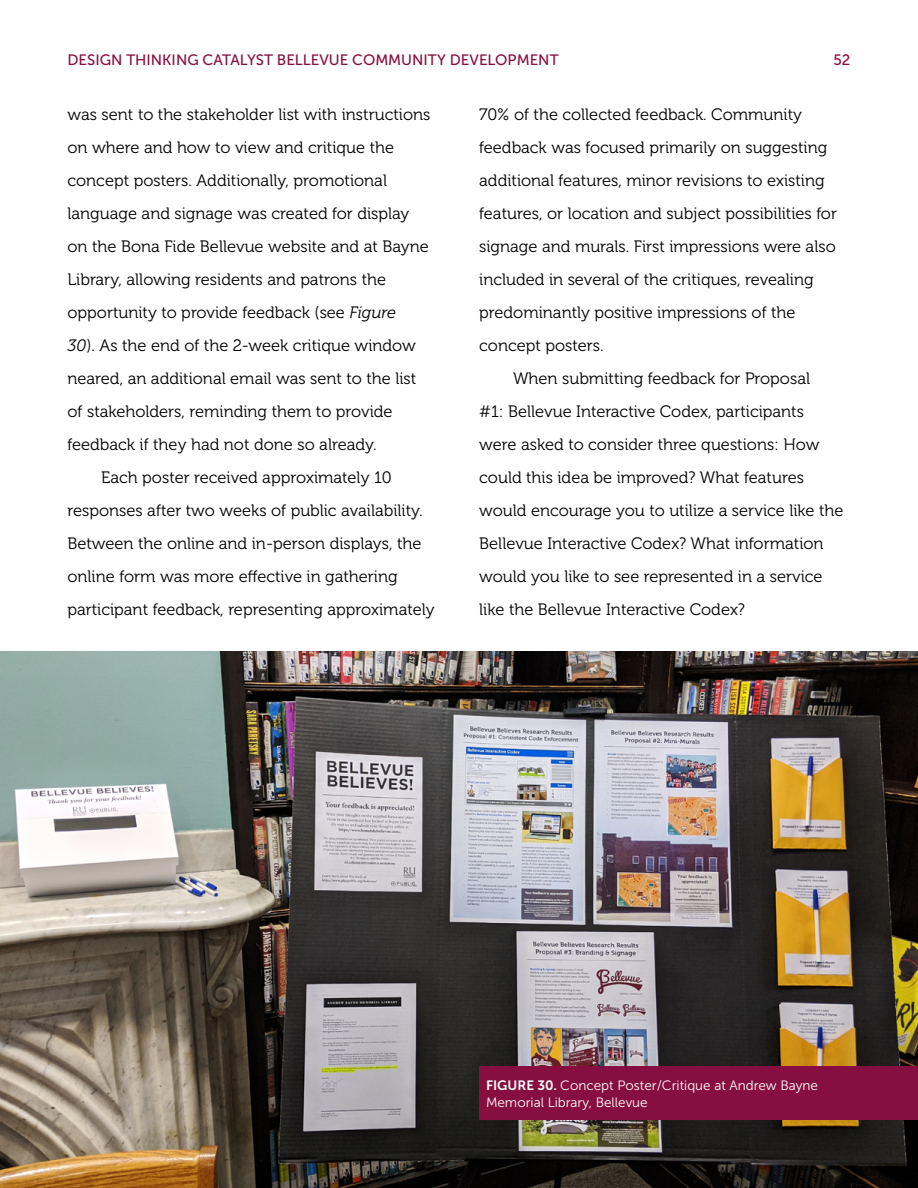
<style>
.page{position:relative;width:918px;height:1188px;background:#fff}
.page>*{position:absolute;margin:0;border:0;box-sizing:border-box;transform-origin:0 0}
.t1{font:16.5px "Museo 300";color:#000}
.t2{font:15px "Museo Sans 500";color:#870e40}
.t3{font:13.5px/16.2px "Museo Sans 300";color:#fff}
.s1{font-style:italic}
.s2{font-family:"Museo Sans 700"}
</style>
<div class="page">
<img style="left:0;top:652px;width:918px;height:536px">
<div style="left:479px;top:1066px;width:439px;height:54px;background:#870e40"></div>
<p class="t2" style="left:68px;top:52px;width:493px">DESIGN THINKING CATALYST BELLEVUE COMMUNITY DEVELOPMENT</p>
<p class="t2" style="left:833px;top:52px;width:19px">52</p>
<p class="t1" style="left:68px;top:106px;width:365px">was sent to the stakeholder list with instructions</p>
<p class="t1" style="left:68px;top:139px;width:328px">on where and how to view and critique the</p>
<p class="t1" style="left:68px;top:172px;width:321px">concept posters. Additionally, promotional</p>
<p class="t1" style="left:68px;top:205px;width:344px">language and signage was created for display</p>
<p class="t1" style="left:68px;top:238px;width:363px">on the Bona Fide Bellevue website and at Bayne</p>
<p class="t1" style="left:68px;top:271px;width:320px">Library, allowing residents and patrons the</p>
<p class="t1" style="left:68px;top:304px;width:330px">opportunity to provide feedback (see <span class="s1">Figure</span></p>
<p class="t1" style="left:68px;top:337px;width:350px"><span class="s1">30</span>). As the end of the 2-week critique window</p>
<p class="t1" style="left:68px;top:370px;width:350px">neared, an additional email was sent to the list</p>
<p class="t1" style="left:68px;top:403px;width:327px">of stakeholders, reminding them to provide</p>
<p class="t1" style="left:68px;top:436px;width:311px">feedback if they had not done so already.</p>
<p class="t1" style="left:101px;top:469px;width:292px">Each poster received approximately 10</p>
<p class="t1" style="left:68px;top:502px;width:357px">responses after two weeks of public availability.</p>
<p class="t1" style="left:68px;top:535px;width:356px">Between the online and in-person displays, the</p>
<p class="t1" style="left:68px;top:568px;width:332px">online form was more effective in gathering</p>
<p class="t1" style="left:68px;top:601px;width:369px">participant feedback, representing approximately</p>
<p class="t1" style="left:479px;top:106px;width:324px">70% of the collected feedback. Community</p>
<p class="t1" style="left:479px;top:139px;width:350px">feedback was focused primarily on suggesting</p>
<p class="t1" style="left:479px;top:172px;width:347px">additional features, minor revisions to existing</p>
<p class="t1" style="left:479px;top:205px;width:359px">features, or location and subject possibilities for</p>
<p class="t1" style="left:479px;top:238px;width:358px">signage and murals. First impressions were also</p>
<p class="t1" style="left:479px;top:271px;width:336px">included in several of the critiques, revealing</p>
<p class="t1" style="left:479px;top:304px;width:318px">predominantly positive impressions of the</p>
<p class="t1" style="left:479px;top:337px;width:126px">concept posters.</p>
<p class="t1" style="left:513px;top:370px;width:299px">When submitting feedback for Proposal</p>
<p class="t1" style="left:479px;top:403px;width:326px">#1: Bellevue Interactive Codex, participants</p>
<p class="t1" style="left:479px;top:436px;width:342px">were asked to consider three questions: How</p>
<p class="t1" style="left:479px;top:469px;width:326px">could this idea be improved? What features</p>
<p class="t1" style="left:479px;top:502px;width:366px">would encourage you to utilize a service like the</p>
<p class="t1" style="left:479px;top:535px;width:346px">Bellevue Interactive Codex? What information</p>
<p class="t1" style="left:479px;top:568px;width:345px">would you like to see represented in a service</p>
<p class="t1" style="left:479px;top:601px;width:267px">like the Bellevue Interactive Codex?</p>
<p class="t3" style="left:486px;top:1078px;width:334px"><span class="s2">FIGURE 30.</span> Concept Poster/Critique at Andrew Bayne<br>Memorial Library, Bellevue</p>
</div>
